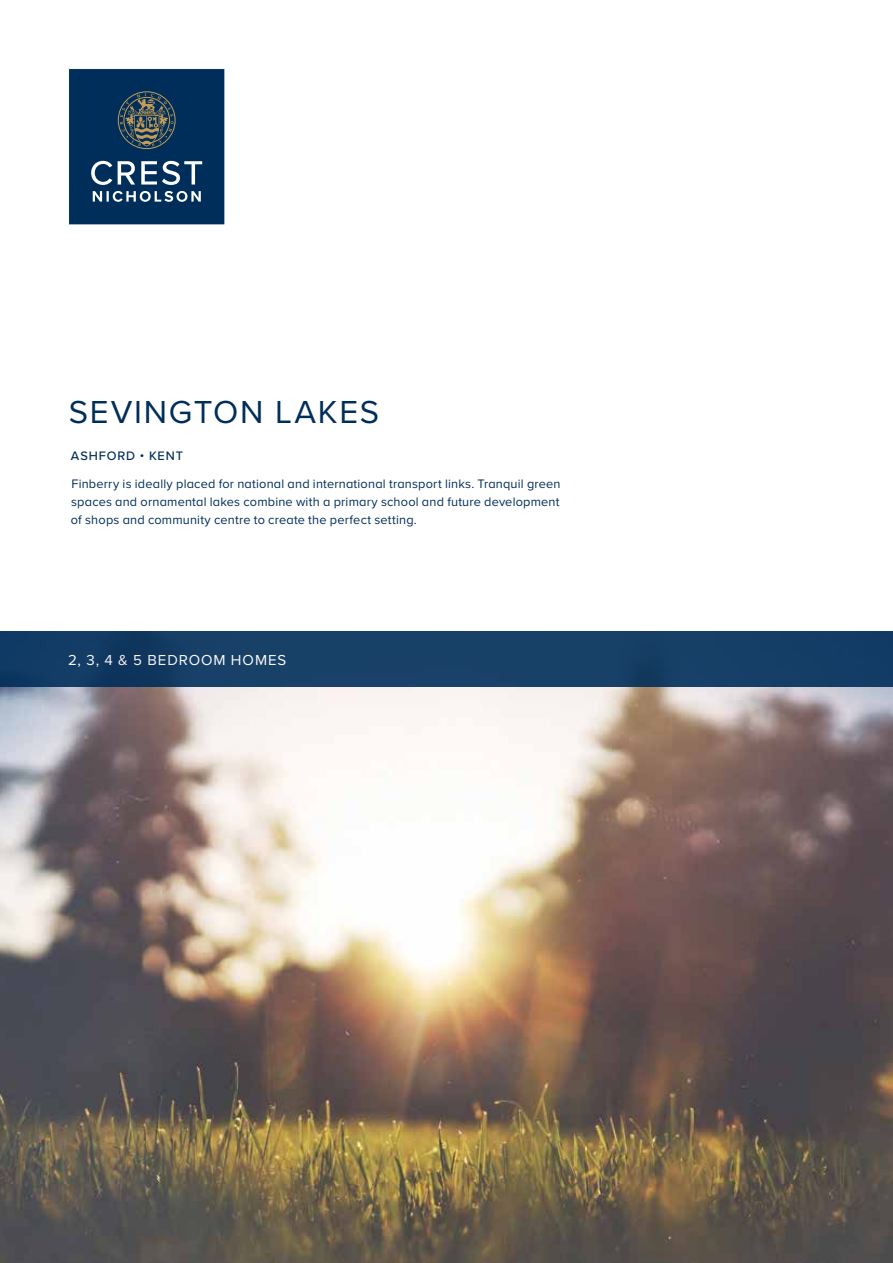
<style>
.page{position:relative;width:893px;height:1263px;background:#fff}
.page>*{position:absolute;margin:0;border:0;box-sizing:border-box;transform-origin:0 0}
.t1{font:33px "Proxima Nova";letter-spacing:.05em;color:#002e5a}
.t2{font:15px "Proxima Nova";letter-spacing:.06em;color:#fff}
.t3{font:12.75px/18px "Proxima Nova";letter-spacing:.015em;color:#002e5a;text-align:justify}
.t4{font:500 12.75px "Proxima Nova";letter-spacing:.07em;color:#002e5a}
</style>
<div class="page">
<svg style="left:68px;top:68px;width:157px;height:157px;background:#1b4266"></svg>
<img style="left:0;top:687px;width:893px;height:576px">
<div style="left:0;top:631px;width:893px;height:56px;background:#174068"></div>
<p class="t1" style="left:69px;top:387px;width:312px">SEVINGTON LAKES</p>
<p class="t4" style="left:71px;top:446px;width:114px">ASHFORD • KENT</p>
<p class="t3" style="left:71px;top:474px;width:491px">Finberry is ideally placed for national and international transport links. Tranquil green spaces and ornamental lakes combine with a primary school and future development of shops and community centre to create the perfect setting.</p>
<p class="t2" style="left:68px;top:649px;width:220px">2, 3, 4 &amp; 5 BEDROOM HOMES</p>
</div>
